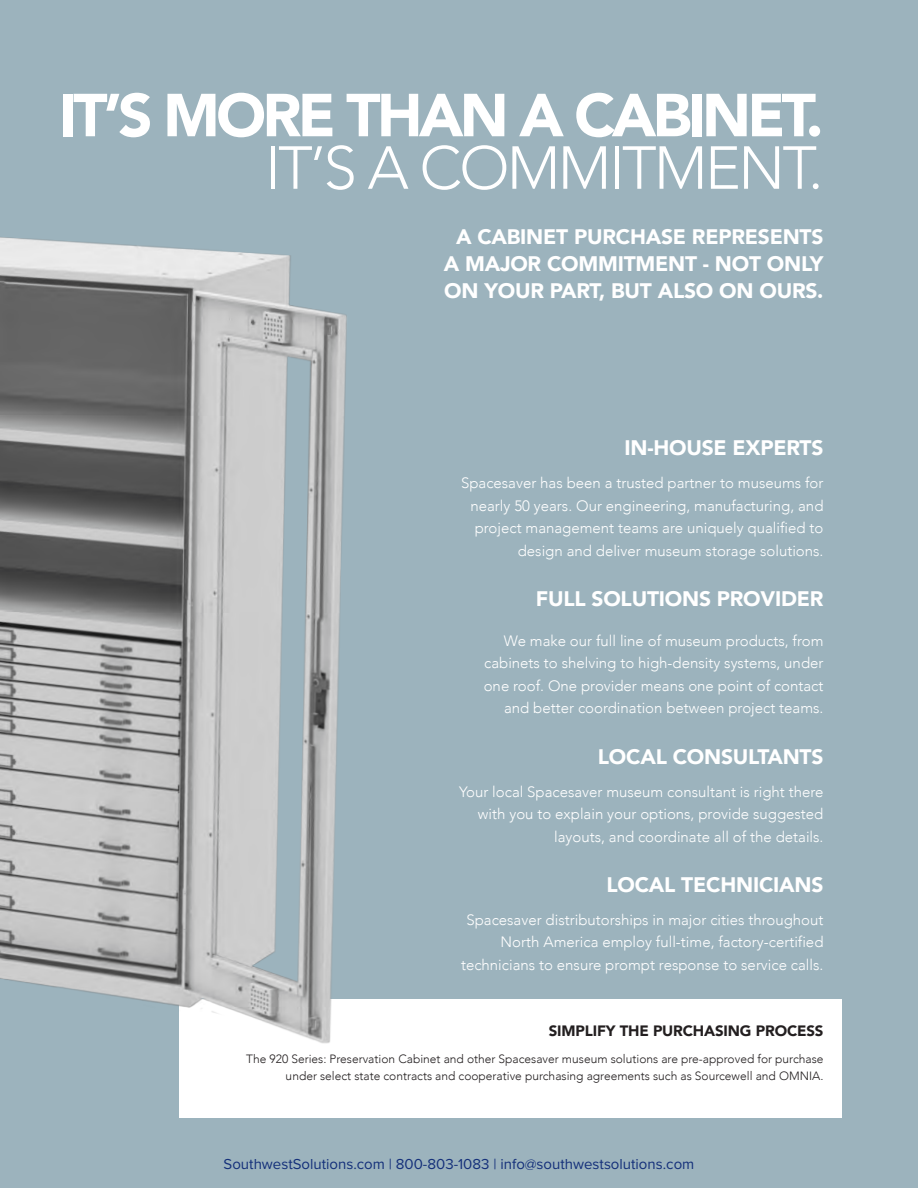
<style>
.page{position:relative;width:918px;height:1188px;background:#9cb3bd}
.page>*{position:absolute;margin:0;border:0;box-sizing:border-box;transform-origin:0 0}
.t1{font:900 60px "Avenir";letter-spacing:-.06em;color:#fff}
.t2{font:300 60px "Avenir";letter-spacing:-.04em;color:#fff}
.t3{font:900 21px/27px "Avenir";letter-spacing:-.01em;color:#fff;text-align:center}
.t4{font:300 15px/22.5px "Avenir";color:#fff;text-align:right}
.t5{font:15px "Proxima Nova";color:#14307a}
.t6{font:900 15px "Avenir";letter-spacing:-.01em;color:#231f20}
.t7{font:300 12px/16.5px "Avenir";color:#231f20;text-align:right}
</style>
<div class="page">
<div style="left:179px;top:999px;width:662px;height:119px;background:#fff"></div>
<img style="left:0;top:237px;width:347px;height:807px">
<h1 class="t1" style="left:59px;top:64px;width:766px">IT’S MORE THAN A CABINET.</h1>
<h1 class="t2" style="left:265px;top:133px;width:560px">IT’S A COMMITMENT.</h1>
<h2 class="t3" style="left:444px;top:223px;width:381px">A CABINET PURCHASE REPRESENTS<br>A MAJOR COMMITMENT - NOT ONLY<br>ON YOUR PART, BUT ALSO ON OURS.</h2>
<h2 class="t3" style="left:624px;top:434px;width:201px">IN-HOUSE EXPERTS</h2>
<p class="t4" style="left:461px;top:472px;width:364px">Spacesaver has been a trusted partner to museums for nearly 50 years. Our engineering, manufacturing, and project management teams are uniquely qualified to design and deliver museum storage solutions.</p>
<h2 class="t3" style="left:536px;top:585px;width:289px">FULL SOLUTIONS PROVIDER</h2>
<p class="t4" style="left:484px;top:630px;width:341px">We make our full line of museum products, from cabinets to shelving to high-density systems, under one roof. One provider means one point of contact and better coordination between project teams.</p>
<h2 class="t3" style="left:598px;top:742px;width:227px">LOCAL CONSULTANTS</h2>
<p class="t4" style="left:459px;top:780px;width:366px">Your local Spacesaver museum consultant is right there with you to explain your options, provide suggested layouts, and coordinate all of the details.</p>
<h2 class="t3" style="left:606px;top:871px;width:219px">LOCAL TECHNICIANS</h2>
<p class="t4" style="left:461px;top:909px;width:364px">Spacesaver distributorships in major cities throughout<br>North America employ full-time, factory-certified technicians to ensure prompt response to service calls.</p>
<p class="t6" style="left:549px;top:1018px;width:276px">SIMPLIFY THE PURCHASING PROCESS</p>
<p class="t7" style="left:246px;top:1051px;width:579px">The 920 Series: Preservation Cabinet and other Spacesaver museum solutions are pre-approved for purchase under select state contracts and cooperative purchasing agreements such as Sourcewell and OMNIA.</p>
<p class="t5" style="left:224px;top:1153px;width:472px">SouthwestSolutions.com | 800-803-1083 | info@southwestsolutions.com</p>
</div>
